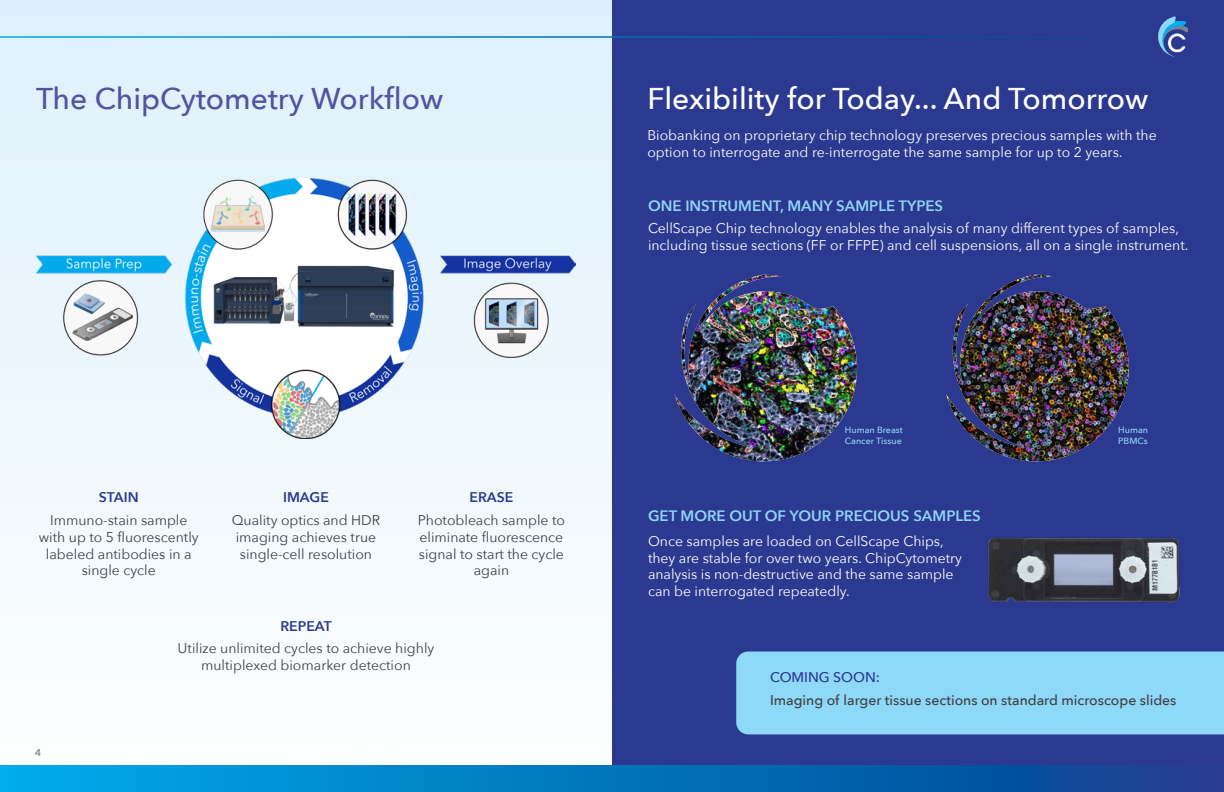
<style>
.page{position:relative;width:1224px;height:792px;background:#fff}
.page>*{position:absolute;margin:0;border:0;box-sizing:border-box;transform-origin:0 0}
.t1{font:500 30px "Avenir Next";color:#fff}
.t2{font:500 30px "Avenir Next";color:#51559f}
.t3{font:600 15px "Avenir Next";color:#8fd5f6}
.t4{font:14px/16.8px "Avenir Next";color:#fff}
.t5{font:14px/16.8px "Avenir Next";color:#414042;text-align:center}
.t6{font:500 14px "Avenir Next";color:#414042}
.t7{font:600 14px "Avenir Next";color:#2b3990}
.t8{font:500 14px "Avenir Next";color:#2b3990}
.t9{font:600 10px "Avenir Next";color:#75819a}
.t10{font:500 9px/11px "Avenir Next";color:#8fd5f6}
</style>
<div class="page">
<div style="left:612px;top:0;width:612px;height:792px;background:#2b3990"></div>
<div style="left:0;top:0;width:612px;height:792px;background:linear-gradient(to bottom,#ddf1fc,#fefefe)"></div>
<hr style="left:0;top:36px;width:1156px;height:2px;background:#fff">
<img style="left:36px;top:179px;width:540px;height:259px">
<img style="left:988px;top:537px;width:192px;height:66px">
<img style="left:674px;top:275px;width:183px;height:186px">
<img style="left:946px;top:275px;width:183px;height:186px">
<svg style="left:0;top:765px;width:1152px;height:27px;background:#0278be"></svg>
<img style="left:1157px;top:16px;width:30px;height:40px">
<div style="left:736px;top:652px;width:488px;height:82px;background:#8ed8f8"></div>
<h1 class="t2" style="left:36px;top:73px;width:409px">The ChipCytometry Workflow</h1>
<p class="t7" style="left:99px;top:486px;width:41px">STAIN</p>
<p class="t5" style="left:39px;top:511px;width:161px">Immuno-stain sample with up to 5 fluorescently labeled antibodies in a single cycle</p>
<p class="t7" style="left:283px;top:486px;width:47px">IMAGE</p>
<p class="t5" style="left:232px;top:511px;width:150px;text-align:left">Quality optics and HDR imaging achieves true single-cell resolution</p>
<p class="t7" style="left:470px;top:486px;width:45px">ERASE</p>
<p class="t5" style="left:418px;top:511px;width:149px">Photobleach sample to eliminate fluorescence signal to start the cycle again</p>
<p class="t9" style="left:35px;top:744px;width:8px">4</p>
<p class="t7" style="left:280px;top:614px;width:53px">REPEAT</p>
<p class="t5" style="left:178px;top:640px;width:258px">Utilize unlimited cycles to achieve highly multiplexed biomarker detection</p>
<h1 class="t1" style="left:647px;top:73px;width:502px">Flexibility for Today... And Tomorrow</h1>
<p class="t4" style="left:647px;top:126px;width:511px">Biobanking on proprietary chip technology preserves precious samples with the option to interrogate and re-interrogate the same sample for up to 2 years.</p>
<p class="t3" style="left:648px;top:192px;width:297px">ONE INSTRUMENT, MANY SAMPLE TYPES</p>
<p class="t4" style="left:648px;top:219px;width:542px">CellScape Chip technology enables the analysis of many different types of samples, including tissue sections (FF or FFPE) and cell suspensions, all on a single instrument.</p>
<p class="t10" style="left:845px;top:425px;width:59px">Human Breast<br>Cancer Tissue</p>
<p class="t10" style="left:1118px;top:425px;width:31px">Human<br>PBMCs</p>
<p class="t3" style="left:648px;top:503px;width:334px">GET MORE OUT OF YOUR PRECIOUS SAMPLES</p>
<p class="t4" style="left:648px;top:532px;width:316px">Once samples are loaded on CellScape Chips, they are stable for over two years. ChipCytometry analysis is non-destructive and the same sample can be interrogated repeatedly.</p>
<p class="t8" style="left:770px;top:665px;width:112px">COMING SOON:</p>
<p class="t6" style="left:770px;top:688px;width:408px">Imaging of larger tissue sections on standard microscope slides</p>
</div>
